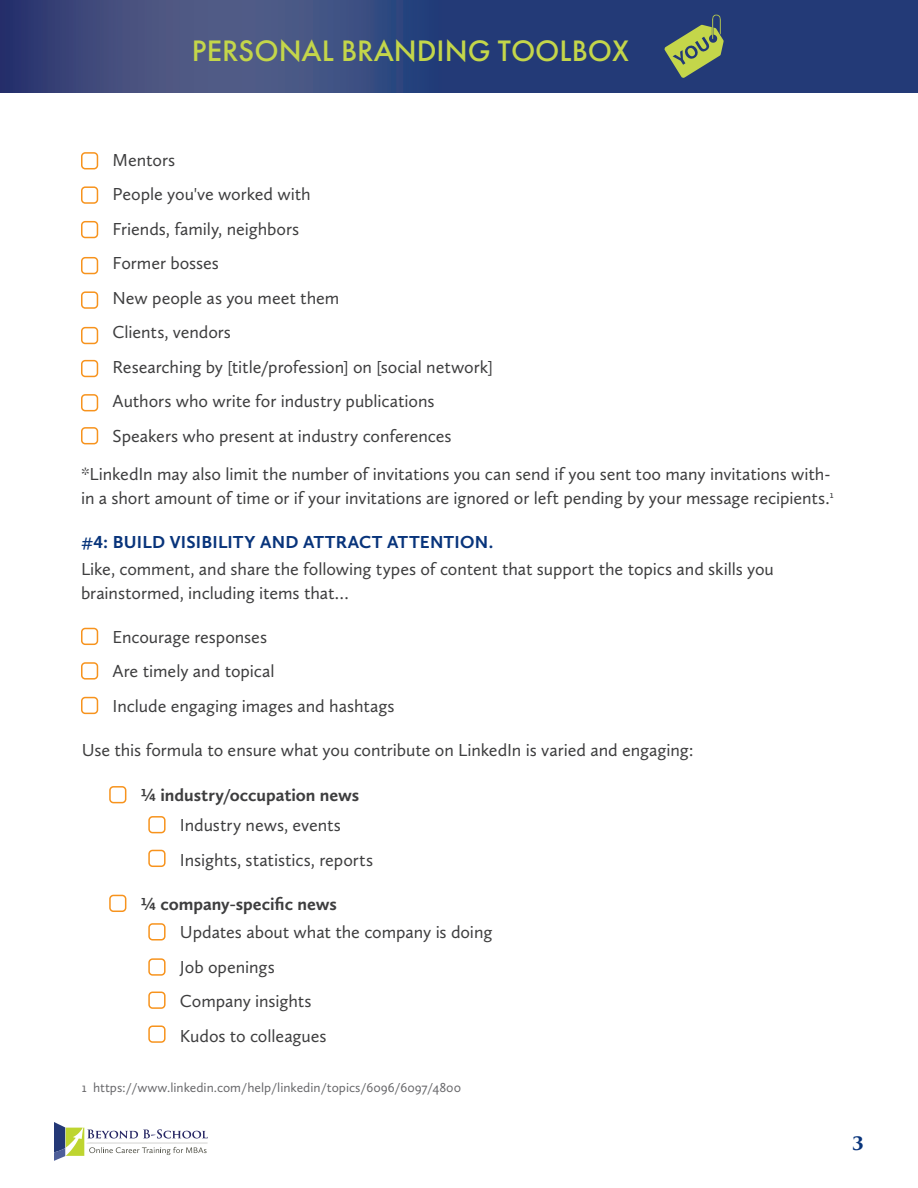
<style>
.page{position:relative;width:918px;height:1188px;background:#fff}
.page>*{position:absolute;margin:0;border:0;box-sizing:border-box;transform-origin:0 0}
.t1{font:500 30.75px "Futura PT";color:#c4d64a}
.t2{font:18px/34.5px "Calluna Sans";letter-spacing:-.005em;color:#3e3e3f}
.t3{font:700 18px "Calluna Sans";color:#3e3e3f}
.t4{font:700 18px "Calluna Sans";letter-spacing:.01em;color:#08347b}
.t5{font:700 18px "Trajan Pro 3";color:#08347b}
.t6{font:13.5px "Calluna Sans";color:#69696c}
</style>
<div class="page">
<svg style="left:54px;top:1122px;width:154px;height:39px"></svg>
<img style="left:0;top:0;width:918px;height:92px">
<svg style="left:664px;top:14px;width:60px;height:64px;background:#677c63"></svg>
<div style="left:81px;top:628px;width:17px;height:17px;border:2px solid #f7931d;border-radius:4px"></div>
<div style="left:109px;top:786px;width:17px;height:17px;border:2px solid #f7931d;border-radius:4px"></div>
<div style="left:148px;top:816px;width:18px;height:17px;border:2px solid #f7931d;border-radius:4px"></div>
<div style="left:148px;top:850px;width:18px;height:17px;border:2px solid #f7931d;border-radius:4px"></div>
<div style="left:81px;top:697px;width:17px;height:17px;border:2px solid #f7931d;border-radius:4px"></div>
<div style="left:81px;top:186px;width:17px;height:18px;border:2px solid #f7931d;border-radius:4px"></div>
<div style="left:81px;top:257px;width:17px;height:17px;border:2px solid #f7931d;border-radius:4px"></div>
<div style="left:81px;top:327px;width:17px;height:17px;border:2px solid #f7931d;border-radius:4px"></div>
<div style="left:81px;top:394px;width:17px;height:17px;border:2px solid #f7931d;border-radius:4px"></div>
<div style="left:81px;top:662px;width:17px;height:18px;border:2px solid #f7931d;border-radius:4px"></div>
<div style="left:81px;top:152px;width:17px;height:17px;border:2px solid #f7931d;border-radius:4px"></div>
<div style="left:81px;top:221px;width:17px;height:17px;border:2px solid #f7931d;border-radius:4px"></div>
<div style="left:81px;top:291px;width:17px;height:18px;border:2px solid #f7931d;border-radius:4px"></div>
<div style="left:81px;top:360px;width:17px;height:17px;border:2px solid #f7931d;border-radius:4px"></div>
<div style="left:81px;top:427px;width:17px;height:17px;border:2px solid #f7931d;border-radius:4px"></div>
<div style="left:109px;top:895px;width:17px;height:17px;border:2px solid #f7931d;border-radius:4px"></div>
<div style="left:148px;top:923px;width:18px;height:18px;border:2px solid #f7931d;border-radius:4px"></div>
<div style="left:148px;top:958px;width:18px;height:18px;border:2px solid #f7931d;border-radius:4px"></div>
<div style="left:148px;top:992px;width:18px;height:17px;border:2px solid #f7931d;border-radius:4px"></div>
<div style="left:148px;top:1025px;width:18px;height:18px;border:2px solid #f7931d;border-radius:4px"></div>
<h1 class="t1" style="left:192px;top:32px;width:439px">PERSONAL BRANDING TOOLBOX</h1>
<p class="t2" style="left:113px;top:142px;width:382px">Mentors<br>People you've worked with<br>Friends, family, neighbors<br>Former bosses<br>New people as you meet them<br>Clients, vendors<br>Researching by [title/profession] on [social network]<br>Authors who write for industry publications<br>Speakers who present at industry conferences</p>
<p class="t2" style="left:81px;top:461px;width:754px;line-height:24px">*LinkedIn may also limit the number of invitations you can send if you sent too many invitations with&shy;in a short amount of time or if your invitations are ignored or left pending by your message recipients.<sup>1</sup></p>
<p class="t4" style="left:81px;top:531px;width:414px">#4: BUILD VISIBILITY AND ATTRACT ATTENTION.</p>
<p class="t2" style="left:81px;top:557px;width:694px;line-height:24px">Like, comment, and share the following types of content that support the topics and skills you brainstormed, including items that…</p>
<p class="t2" style="left:113px;top:619px;width:284px">Encourage responses<br>Are timely and topical<br>Include engaging images and hashtags</p>
<p class="t2" style="left:82px;top:733px;width:613px">Use this formula to ensure what you contribute on LinkedIn is varied and engaging:</p>
<p class="t3" style="left:141px;top:784px;width:220px">¼ industry/occupation news</p>
<p class="t2" style="left:180px;top:807px;width:195px">Industry news, events<br>Insights, statistics, reports</p>
<p class="t3" style="left:141px;top:892px;width:198px">¼ company-specific news</p>
<p class="t2" style="left:180px;top:915px;width:314px">Updates about what the company is doing<br>Job openings<br>Company insights<br>Kudos to colleagues</p>
<p class="t6" style="left:82px;top:1079px;width:381px">1 https://www.linkedin.com/help/linkedin/topics/6096/6097/4800</p>
<p class="t5" style="left:852px;top:1131px;width:13px">3</p>
</div>
